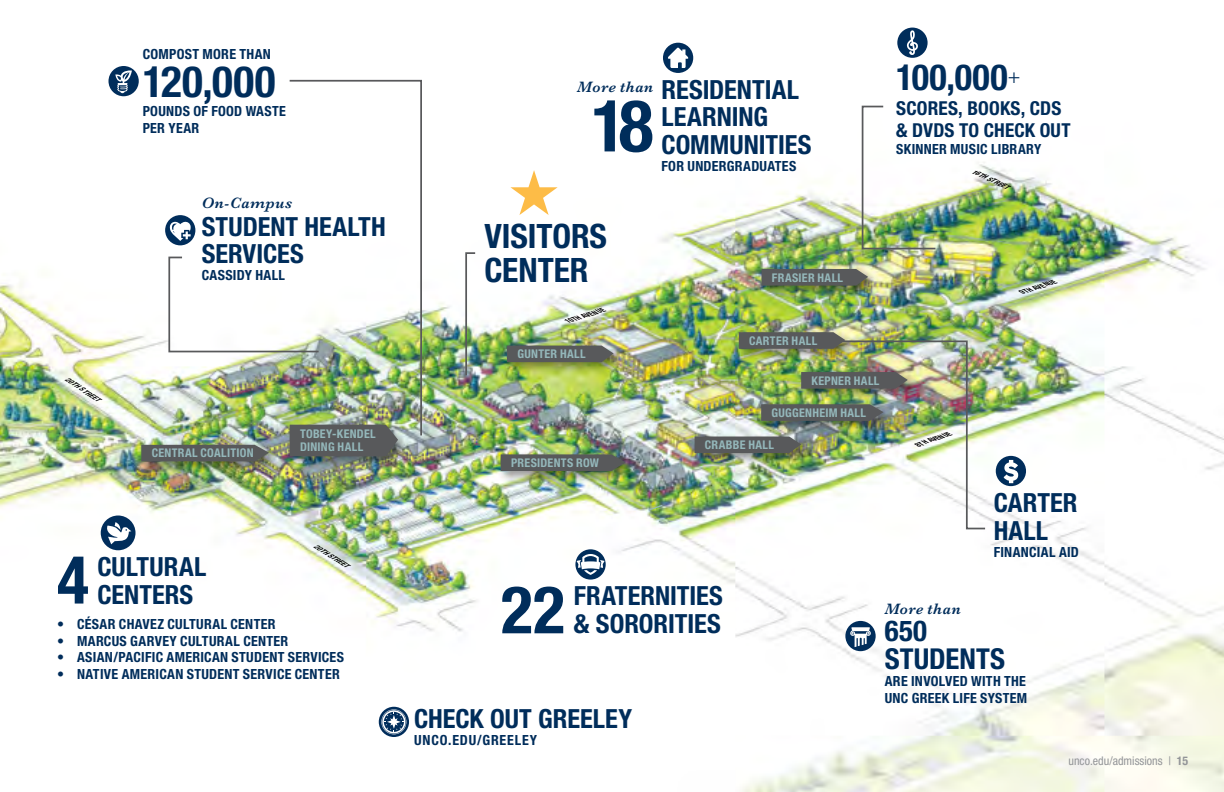
<style>
.page{position:relative;width:1224px;height:792px;background:#fff}
.page>*{position:absolute;margin:0;border:0;box-sizing:border-box;transform-origin:0 0}
.t1{font:700 condensed 72px "Helvetica Neue LT Std";color:#002d5b}
.t2{font:700 condensed 66.2px "Helvetica Neue LT Std";color:#002d5b}
.t3{font:700 condensed 66px "Helvetica Neue LT Std";color:#002d5b}
.t4{font:700 condensed 43.2px "Helvetica Neue LT Std";letter-spacing:.01em;color:#002d5b}
.t5{font:700 condensed 36px "Helvetica Neue LT Std";letter-spacing:.015em;color:#002d5b}
.t6{font:700 condensed 33.6px/33.6px "Helvetica Neue LT Std";letter-spacing:-.005em;color:#002d5b}
.t7{font:700 condensed 28.8px/27.6px "Helvetica Neue LT Std";letter-spacing:.005em;color:#002d5b}
.t8{font:700 condensed 26.4px/27.6px "Helvetica Neue LT Std";color:#002d5b}
.t9{font:700 condensed 19.2px/21.6px "Helvetica Neue LT Std";letter-spacing:.01em;color:#002d5b}
.t10{font:italic 600 15.6px "Baskerville";letter-spacing:.035em;color:#002d5b}
.t11{font:700 condensed 14px/16.8px "Helvetica Neue LT Std";letter-spacing:.02em;color:#002d5b}
.t12{font:700 condensed 14px "Helvetica Neue LT Std";letter-spacing:.06em;color:#002d5b}
.t13{font:700 condensed 12px/13px "Helvetica Neue LT Std";letter-spacing:.025em;color:#94b7ba}
.t14{font:condensed 12px "Helvetica Neue LT Std";color:#939598}
.t15{font:italic 700 condensed 6.4px "Helvetica Neue LT Std";color:#000;scale:1.11 1}
.s1{font-weight:700}
</style>
<div class="page">
<img style="left:0;top:27px;width:1224px;height:765px">
<img style="left:288px;top:79px;width:135px;height:358px">
<svg style="left:464px;top:251px;width:13px;height:126px"></svg>
<svg style="left:168px;top:256px;width:152px;height:97px"></svg>
<img style="left:861px;top:105px;width:76px;height:145px">
<svg style="left:647px;top:504px;width:17px;height:8px"></svg>
<div style="left:138px;top:441px;width:142px;height:33px;background:#000;opacity:.41"></div>
<div style="left:141px;top:445px;width:128px;height:16px;background:#58595b"></div>
<div style="left:286px;top:421px;width:124px;height:48px;background:#000;opacity:.41"></div>
<div style="left:290px;top:425px;width:108px;height:31px;background:#58595b"></div>
<div style="left:497px;top:451px;width:140px;height:33px;background:#000;opacity:.41"></div>
<svg style="left:501px;top:454px;width:125px;height:17px;background:#595c5a"></svg>
<div style="left:503px;top:342px;width:122px;height:33px;background:#000;opacity:.41"></div>
<div style="left:507px;top:346px;width:107px;height:16px;background:#58595b"></div>
<div style="left:735px;top:329px;width:122px;height:33px;background:#000;opacity:.41"></div>
<div style="left:758px;top:265px;width:122px;height:33px;background:#000;opacity:.41"></div>
<svg style="left:762px;top:269px;width:106px;height:17px;background:#5c5d5b"></svg>
<div style="left:691px;top:433px;width:122px;height:33px;background:#000;opacity:.41"></div>
<img style="left:695px;top:332px;width:292px;height:198px">
<svg style="left:510px;top:170px;width:48px;height:45px"></svg>
<div style="left:109px;top:66px;width:30px;height:30px;background:#002d5b;border-radius:50%"></div>
<svg style="left:115px;top:70px;width:17px;height:23px"></svg>
<div style="left:996px;top:456px;width:30px;height:30px;background:#002d5b;border-radius:50%"></div>
<svg style="left:1004px;top:460px;width:14px;height:23px"></svg>
<div style="left:845px;top:621px;width:31px;height:30px;background:#002d5b;border-radius:50%"></div>
<svg style="left:850px;top:627px;width:21px;height:20px"></svg>
<div style="left:663px;top:43px;width:30px;height:30px;background:#002d5b;border-radius:50%"></div>
<svg style="left:668px;top:48px;width:21px;height:20px"></svg>
<div style="left:897px;top:28px;width:31px;height:30px;background:#002d5b;border-radius:50%"></div>
<svg style="left:907px;top:30px;width:11px;height:25px"></svg>
<div style="left:165px;top:215px;width:30px;height:30px;background:#002d5b;border-radius:50%"></div>
<svg style="left:170px;top:221px;width:21px;height:20px"></svg>
<svg style="left:575px;top:549px;width:31px;height:31px"></svg>
<svg style="left:576px;top:554px;width:29px;height:21px"></svg>
<svg style="left:379px;top:707px;width:30px;height:30px"></svg>
<svg style="left:381px;top:709px;width:25px;height:25px"></svg>
<div style="left:101px;top:516px;width:35px;height:34px;background:#002d5b;border-radius:50%"></div>
<svg style="left:107px;top:522px;width:24px;height:22px"></svg>
<p class="t11" style="left:143px;top:46px;width:130px">COMPOST MORE THAN</p>
<h3 class="t4" style="left:143px;top:55px;width:135px">120,000</h3>
<p class="t11" style="left:143px;top:102px;width:145px">POUNDS OF FOOD WASTE<br>PER YEAR</p>
<p class="t15" style="left:68px;top:375px;width:37px;rotate:33deg">20TH STREET</p>
<p class="t10" style="left:202px;top:192px;width:92px">On-Campus</p>
<h3 class="t8" style="left:202px;top:212px;width:185px">STUDENT HEALTH<br>SERVICES</h3>
<p class="t11" style="left:202px;top:267px;width:85px">CASSIDY HALL</p>
<p class="t13" style="left:152px;top:446px;width:104px">CENTRAL COALITION</p>
<p class="t13" style="left:300px;top:427px;width:77px">TOBEY-KENDEL<br>DINING HALL</p>
<p class="t15" style="left:317px;top:541px;width:37px;rotate:34deg">20TH STREET</p>
<h2 class="t2" style="left:57px;top:540px;width:33px">4</h2>
<p class="t11" style="left:57px;top:615px;width:220px">• CÉSAR CHAVEZ CULTURAL CENTER</p>
<p class="t11" style="left:57px;top:632px;width:233px">• MARCUS GARVEY CULTURAL CENTER</p>
<p class="t11" style="left:57px;top:649px;width:288px">• ASIAN/PACIFIC AMERICAN STUDENT SERVICES</p>
<p class="t11" style="left:57px;top:666px;width:284px">• NATIVE AMERICAN STUDENT SERVICE CENTER</p>
<h3 class="t8" style="left:97px;top:553px;width:110px">CULTURAL<br>CENTERS</h3>
<p class="t10" style="left:577px;top:76px;width:78px">More than</p>
<h1 class="t1" style="left:591px;top:82px;width:63px">18</h1>
<h3 class="t8" style="left:661px;top:75px;width:152px">RESIDENTIAL<br>LEARNING<br>COMMUNITIES</h3>
<p class="t11" style="left:661px;top:157px;width:136px">FOR UNDERGRADUATES</p>
<h3 class="t6" style="left:484px;top:219px;width:124px">VISITORS<br>CENTER</h3>
<p class="t15" style="left:567px;top:317px;width:37px;rotate:-17deg">10TH AVENUE</p>
<p class="t13" style="left:517px;top:347px;width:70px">GUNTER HALL</p>
<p class="t13" style="left:511px;top:456px;width:90px">PRESIDENTS ROW</p>
<p class="t13" style="left:772px;top:271px;width:73px">FRASIER HALL</p>
<p class="t13" style="left:749px;top:334px;width:70px">CARTER HALL</p>
<p class="t13" style="left:812px;top:374px;width:69px">KEPNER HALL</p>
<p class="t13" style="left:772px;top:406px;width:96px">GUGGENHEIM HALL</p>
<p class="t13" style="left:705px;top:438px;width:71px">CRABBE HALL</p>
<h3 class="t5" style="left:896px;top:56px;width:126px">100,000<sup>+</sup></h3>
<h3 class="t9" style="left:896px;top:97px;width:176px">SCORES, BOOKS, CDS &amp; DVDS TO CHECK OUT</h3>
<p class="t11" style="left:896px;top:140px;width:147px">SKINNER MUSIC LIBRARY</p>
<p class="t15" style="left:974px;top:167px;width:37px;rotate:25deg">16TH STREET</p>
<p class="t15" style="left:1021px;top:288px;width:35px;rotate:-18deg">9TH AVENUE</p>
<p class="t15" style="left:917px;top:441px;width:34px;rotate:-20deg">8TH AVENUE</p>
<h3 class="t8" style="left:994px;top:489px;width:85px">CARTER<br>HALL</h3>
<p class="t11" style="left:994px;top:543px;width:87px">FINANCIAL AID</p>
<h3 class="t3" style="left:501px;top:570px;width:65px">22</h3>
<h3 class="t8" style="left:574px;top:582px;width:150px">FRATERNITIES</h3>
<h3 class="t8" style="left:574px;top:609px;width:148px">&amp; SORORITIES</h3>
<h3 class="t8" style="left:414px;top:704px;width:219px">CHECK OUT GREELEY</h3>
<p class="t12" style="left:414px;top:731px;width:125px">UNCO.EDU/GREELEY</p>
<p class="t10" style="left:885px;top:598px;width:78px">More than</p>
<h3 class="t7" style="left:885px;top:617px;width:122px">650<br>STUDENTS</h3>
<p class="t11" style="left:885px;top:672px;width:144px">ARE INVOLVED WITH THE<br>UNC GREEK LIFE SYSTEM</p>
<p class="t14" style="left:1069px;top:753px;width:121px">unco.edu/admissions | <span class="s1">15</span></p>
</div>
